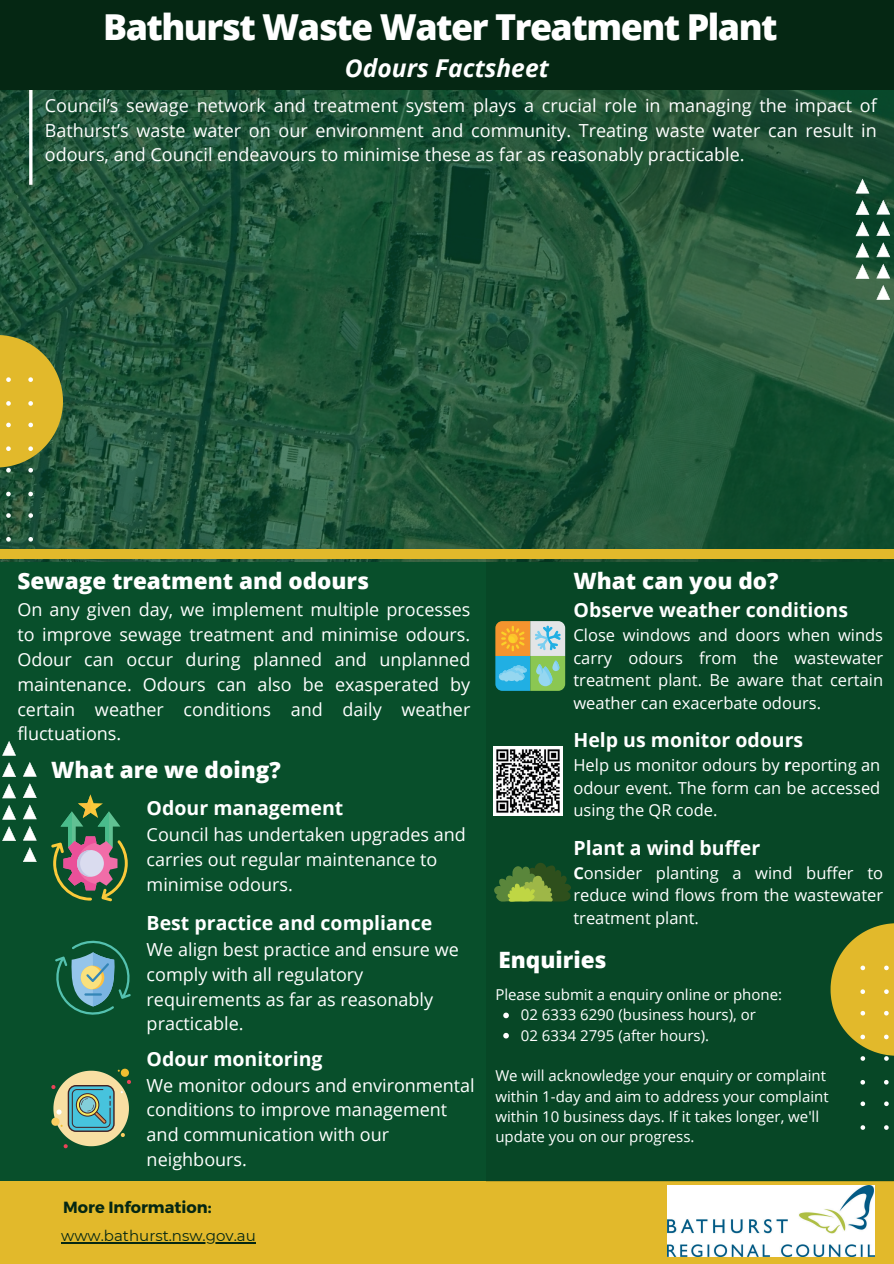
<style>
.page{position:relative;width:894px;height:1264px;background:#fff}
.page>*{position:absolute;margin:0;border:0;box-sizing:border-box;transform-origin:0 0}
.t1{font:800 35.7px "Open Sans";letter-spacing:-.04em;color:#fff}
.t2{font:italic 700 24.6px "Open Sans";color:#fff}
.t3{font:800 22.5px "Open Sans";color:#fff}
.t4{font:700 19.5px "Open Sans";color:#fff}
.t5{font:18px/24.8px "Open Sans";color:#fff}
.t6{font:16.5px/22.5px "Open Sans";color:#fff;text-align:justify}
.t7{font:700 16.2px "Montserrat";color:#052713}
.t8{font:15px/20.2px "Open Sans";color:#fff}
.t9{font:15px "Montserrat";color:#052713}
.s1{font-weight:700}
</style>
<div class="page">
<div style="left:0;top:0;width:893px;height:1263px;background:#084f2b"></div>
<img style="left:0;top:89px;width:893px;height:472px">
<hr style="left:29px;top:89px;width:3px;height:96px;background:#fff">
<div style="left:0;top:549px;width:893px;height:10px;background:#e2b92b"></div>
<div style="left:0;top:1181px;width:893px;height:82px;background:#e2b92b"></div>
<div style="left:486px;top:559px;width:407px;height:622px;background:#074726"></div>
<div style="left:0;top:0;width:893px;height:89px;background:#052713"></div>
<svg style="left:0;top:335px;width:63px;height:206px"></svg>
<svg style="left:830px;top:923px;width:63px;height:206px"></svg>
<svg style="left:2px;top:741px;width:35px;height:120px"></svg>
<svg style="left:855px;top:179px;width:38px;height:121px"></svg>
<svg style="left:51px;top:1068px;width:80px;height:80px"></svg>
<svg style="left:51px;top:794px;width:77px;height:107px"></svg>
<svg style="left:55px;top:940px;width:76px;height:75px"></svg>
<svg style="left:494px;top:863px;width:77px;height:39px"></svg>
<img style="left:667px;top:1185px;width:207px;height:71px">
<img style="left:493px;top:746px;width:69px;height:69px">
<svg style="left:495px;top:621px;width:70px;height:70px"></svg>
<svg style="left:503px;top:1012px;width:5px;height:6px"></svg>
<svg style="left:503px;top:1032px;width:5px;height:6px"></svg>
<hr style="left:61px;top:1242px;width:195px;height:1px;background:#052713">
<h1 class="t1" style="left:103px;top:-1px;width:676px">Bathurst Waste Water Treatment Plant</h1>
<h2 class="t2" style="left:344px;top:51px;width:205px">Odours Factsheet</h2>
<p class="t5" style="left:45px;top:92px;width:833px;text-align:justify">Council’s sewage network and treatment system plays a crucial role in managing the impact of Bathurst’s waste water on our environment and community. Treating waste water can result in odours, and Council endeavours to minimise these as far as reasonably practicable.</p>
<p class="t3" style="left:17px;top:563px;width:353px">Sewage treatment and odours</p>
<p class="t3" style="left:573px;top:563px;width:206px">What can you do?</p>
<p class="t5" style="left:17px;top:597px;width:454px;text-align:justify">On any given day, we implement multiple processes to improve sewage treatment and minimise odours.<br>Odour can occur during planned and unplanned maintenance. Odours can also be exasperated by certain weather conditions and daily weather fluctuations.</p>
<p class="t3" style="left:51px;top:752px;width:231px">What are we doing?</p>
<p class="t4" style="left:147px;top:794px;width:198px">Odour management</p>
<p class="t5" style="left:147px;top:822px;width:321px">Council has undertaken upgrades and carries out regular maintenance to minimise odours.</p>
<p class="t4" style="left:147px;top:909px;width:287px">Best practice and compliance</p>
<p class="t5" style="left:147px;top:936px;width:313px">We align best practice and ensure we comply with all regulatory requirements as far as reasonably practicable.</p>
<p class="t4" style="left:147px;top:1045px;width:177px">Odour monitoring</p>
<p class="t5" style="left:147px;top:1072px;width:329px">We monitor odours and environmental conditions to improve management and communication with our neighbours.</p>
<p class="t7" style="left:63px;top:1196px;width:150px">More Information:</p>
<p class="t9" style="left:61px;top:1225px;width:196px">www.bathurst.nsw.gov.au</p>
<p class="t4" style="left:573px;top:596px;width:276px">Observe weather conditions</p>
<p class="t6" style="left:573px;top:623px;width:311px">Close windows and doors when winds carry odours from the wastewater treatment plant. Be aware that certain weather can exacerbate odours.</p>
<p class="t4" style="left:573px;top:726px;width:231px">Help us monitor odours</p>
<p class="t6" style="left:573px;top:753px;width:308px">Help us monitor odours by <span class="s1">r</span>eporting an odour event. The form can be accessed using the QR code.</p>
<p class="t4" style="left:573px;top:834px;width:188px">Plant a wind buffer</p>
<p class="t6" style="left:573px;top:861px;width:311px"><span class="s1">C</span>onsider planting a wind buffer to reduce wind flows from the wastewater treatment plant.</p>
<p class="t3" style="left:498px;top:943px;width:110px">Enquiries</p>
<p class="t8" style="left:520px;top:984px;width:263px;text-indent:-25px">Please submit a enquiry online or phone:<br>02 6333 6290 (business hours), or<br>02 6334 2795 (after hours).</p>
<p class="t8" style="left:495px;top:1065px;width:335px">We will acknowledge your enquiry or complaint within 1-day and aim to address your complaint within 10 business days. If it takes longer, we'll update you on our progress.</p>
</div>
